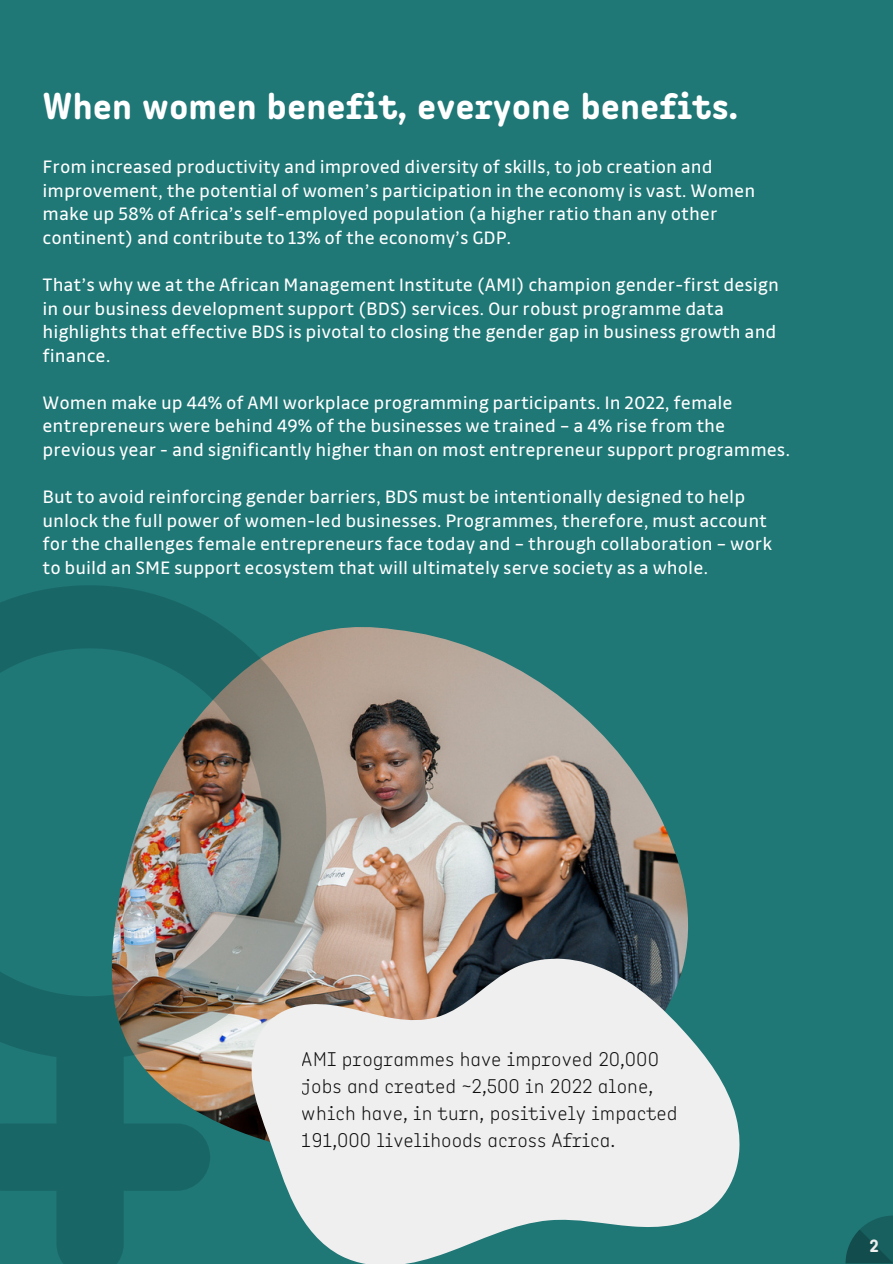
<style>
.page{position:relative;width:893px;height:1264px;background:#fff}
.page>*{position:absolute;margin:0;border:0;box-sizing:border-box;transform-origin:0 0}
.t1{font:700 37.35px "Angus";color:#fff}
.t2{font:300 19.95px/27px "Angus";color:#000}
.t3{font:19.5px/23.5px "TRY Drive";color:#fff}
.t4{font:700 18px "Angus";color:#efefef}
</style>
<div class="page">
<div style="left:0;top:0;width:892px;height:1263px;background:#1f7776"></div>
<img style="left:326px;top:627px;width:363px;height:331px">
<svg style="left:326px;top:958px;width:414px;height:305px;fill:#efefef"></svg>
<img style="left:0;top:585px;width:326px;height:678px">
<svg style="left:845px;top:1216px;width:47px;height:47px"></svg>
<h1 class="t1" style="left:43px;top:83px;width:697px">When women benefit, everyone benefits.</h1>
<p class="t3" style="left:43px;top:155px;width:714px">From increased productivity and improved diversity of skills, to job creation and improvement, the potential of women’s participation in the economy is vast. Women make up 58% of Africa’s self-employed population (a higher ratio than any other continent) and contribute to 13% of the economy’s GDP.</p>
<p class="t3" style="left:43px;top:272px;width:737px">That’s why we at the African Management Institute (AMI) champion gender-first design in our business development support (BDS) services. Our robust programme data highlights that effective BDS is pivotal to closing the gender gap in business growth and finance.</p>
<p class="t3" style="left:43px;top:390px;width:749px">Women make up 44% of AMI workplace programming participants. In 2022, female entrepreneurs were behind 49% of the businesses we trained – a 4% rise from the previous year - and significantly higher than on most entrepreneur support programmes.</p>
<p class="t3" style="left:43px;top:485px;width:731px">But to avoid reinforcing gender barriers, BDS must be intentionally designed to help unlock the full power of women-led businesses. Programmes, therefore, must account for the challenges female entrepreneurs face today and – through collaboration – work to build an SME support ecosystem that will ultimately serve society as a whole.</p>
<p class="t2" style="left:302px;top:1045px;width:377px">AMI programmes have improved 20,000 jobs and created ~2,500 in 2022 a lone, which have, in turn, positively impacted 191,000 livelihoods across Africa.</p>
<p class="t4" style="left:869px;top:1233px;width:11px">2</p>
</div>
